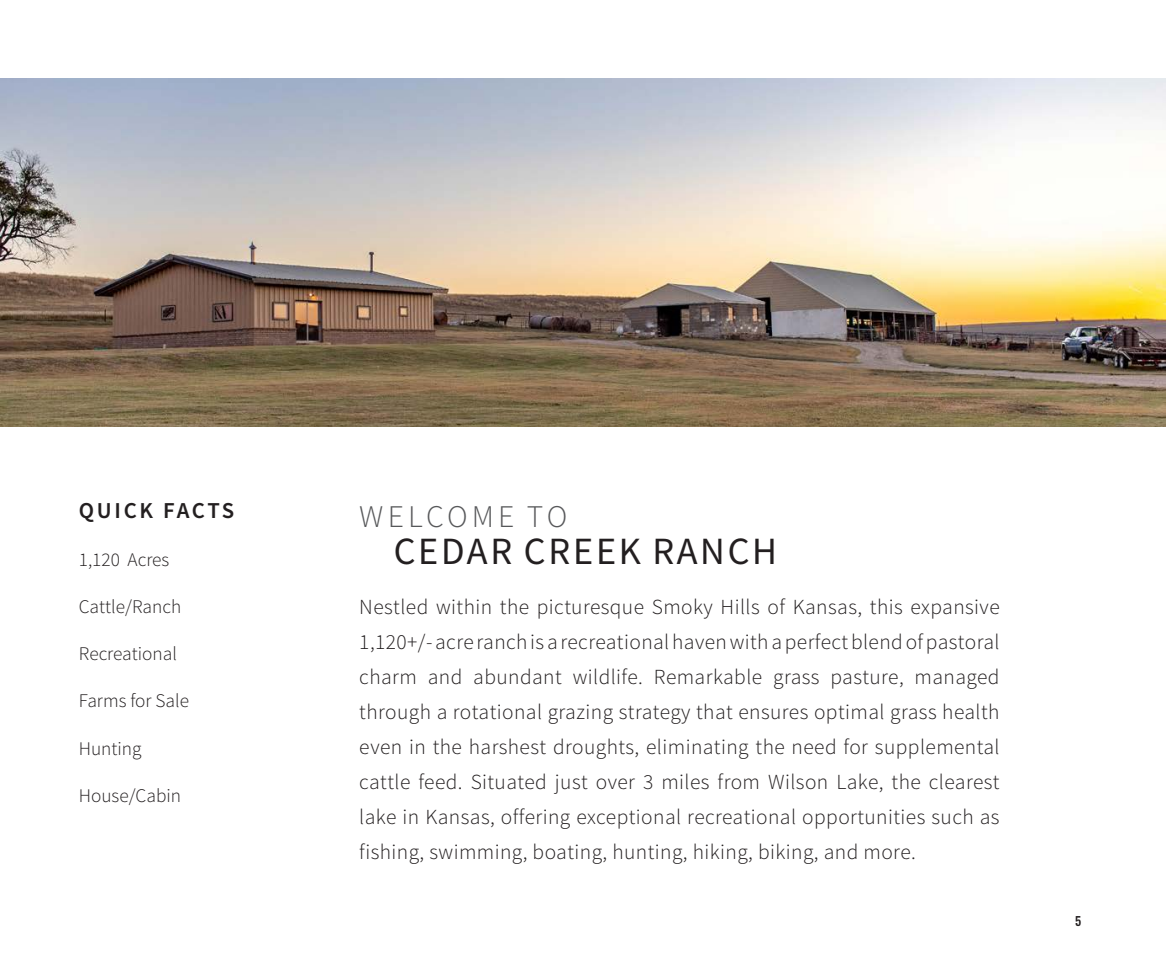
<style>
.page{position:relative;width:1166px;height:977px;background:#fff}
.page>*{position:absolute;margin:0;border:0;box-sizing:border-box;transform-origin:0 0}
.t1{font:38.5px "Source Sans Pro";letter-spacing:.07em;color:#231f20}
.t2{font:300 31.5px "Source Sans Pro";letter-spacing:.13em;color:#57585a}
.t3{font:600 22.75px "Source Sans Pro";letter-spacing:.115em;color:#231f20}
.t4{font:300 21.35px/35px "Source Sans Pro";letter-spacing:.02em;color:#231f20;text-align:justify}
.t5{font:300 19.25px "Source Sans Pro";color:#231f20}
.t6{font:500 12.25px "Oswald";color:#231f20}
</style>
<div class="page">
<img style="left:0;top:79px;width:1165px;height:348px">
<p class="t3" style="left:79px;top:495px;width:157px">QUICK FACTS</p>
<p class="t5" style="left:79px;top:547px;width:92px">1,120 Acres</p>
<p class="t5" style="left:79px;top:594px;width:104px">Cattle/Ranch</p>
<p class="t5" style="left:79px;top:642px;width:100px">Recreational</p>
<p class="t5" style="left:79px;top:689px;width:112px">Farms for Sale</p>
<p class="t5" style="left:79px;top:736px;width:64px">Hunting</p>
<p class="t5" style="left:79px;top:783px;width:104px">House/Cabin</p>
<p class="t2" style="left:359px;top:497px;width:210px">WELCOME TO</p>
<p class="t1" style="left:394px;top:527px;width:385px">CEDAR CREEK RANCH</p>
<p class="t4" style="left:359px;top:589px;width:642px">Nestled within the picturesque Smoky Hills of Kansas, this expansive 1,120+/- acre ranch is a recreational haven with a perfect blend of pastoral charm and abundant wildlife. Remarkable grass pasture, managed through a rotational grazing strategy that ensures optimal grass health even in the harshest droughts, eliminating the need for supplemental cattle feed. Situated just over 3 miles from Wilson Lake, the clearest lake in Kansas, offering exceptional recreational opportunities such as fishing, swimming, boating, hunting, hiking, biking, and more.</p>
<p class="t6" style="left:1075px;top:912px;width:8px">5</p>
</div>
